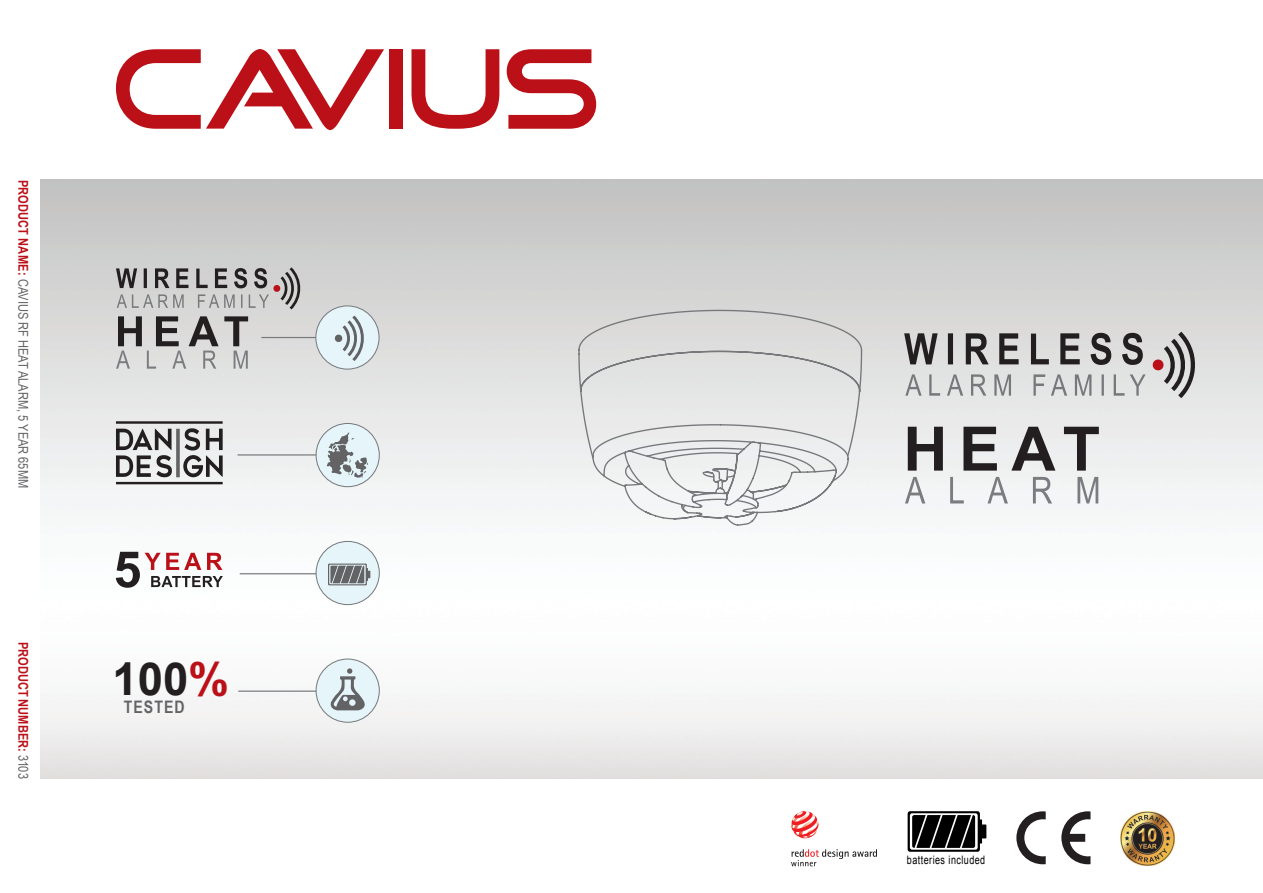
<style>
.page{position:relative;width:1263px;height:893px;background:#fff}
.page>*{position:absolute;margin:0;border:0;box-sizing:border-box;transform-origin:0 0}
.t1{font:700 50.1px "Arial";color:#231f20}
.t2{font:700 45.45px "Arial";color:#231f20}
.t3{font:700 17.25px "Arial Narrow";letter-spacing:.06em;color:#636366}
.t4{font:13.5px "Arial Narrow";color:#636366}
.t5{font:700 13.5px "Arial Narrow";color:#bb1018}
.t6{font:11.7px "Arial";letter-spacing:.05em;color:#000001;scale:.77 1}
.s1{font-weight:700;color:#bb1018}
.s2{font-weight:400;color:#636366}
.s3{color:#bb1018}
</style>
<div class="page">
<hr style="left:238px;top:691px;width:80px;height:1px;background:#76787b">
<hr style="left:238px;top:454px;width:79px;height:2px;background:#76787b">
<hr style="left:261px;top:337px;width:63px;height:1px;background:#76787b">
<div style="left:316px;top:659px;width:63px;height:63px;background:#e5f5fa;border-radius:50%"></div>
<div style="left:316px;top:659px;width:64px;height:64px;border:1px solid #76787b;border-radius:50%"></div>
<svg style="left:330px;top:668px;width:35px;height:42px"></svg>
<hr style="left:240px;top:573px;width:84px;height:1px;background:#76787b">
<div style="left:316px;top:541px;width:63px;height:64px;background:#e5f5fa;border-radius:50%"></div>
<div style="left:316px;top:541px;width:64px;height:64px;border:1px solid #76787b;border-radius:50%"></div>
<svg style="left:328px;top:564px;width:42px;height:21px"></svg>
<svg style="left:151px;top:576px;width:72px;height:11px"></svg>
<svg style="left:145px;top:553px;width:77px;height:17px"></svg>
<hr style="left:116px;top:482px;width:107px;height:2px;background:#231f20">
<hr style="left:116px;top:421px;width:107px;height:3px;background:#231f20">
<svg style="left:116px;top:428px;width:107px;height:49px;background:#9e9d9e"></svg>
<div style="left:316px;top:423px;width:63px;height:64px;background:#e5f5fa;border-radius:50%"></div>
<div style="left:316px;top:423px;width:64px;height:64px;border:1px solid #76787b;border-radius:50%"></div>
<svg style="left:327px;top:432px;width:41px;height:46px"></svg>
<svg style="left:908px;top:427px;width:191px;height:44px;background:#9f9e9f"></svg>
<svg style="left:905px;top:477px;width:193px;height:26px"></svg>
<svg style="left:578px;top:309px;width:285px;height:217px"></svg>
<img style="left:1120px;top:811px;width:55px;height:55px">
<svg style="left:791px;top:849px;width:86px;height:17px"></svg>
<svg style="left:791px;top:811px;width:27px;height:27px"></svg>
<svg style="left:908px;top:811px;width:78px;height:41px;background:#404041"></svg>
<div style="left:316px;top:306px;width:63px;height:63px;background:#e5f5fa;border-radius:50%"></div>
<div style="left:315px;top:305px;width:64px;height:64px;border:1px solid #76787b;border-radius:50%"></div>
<svg style="left:116px;top:49px;width:268px;height:81px"></svg>
<div style="left:389px;top:49px;width:13px;height:80px;background:#bb1018"></div>
<svg style="left:411px;top:49px;width:88px;height:80px"></svg>
<svg style="left:507px;top:49px;width:89px;height:80px"></svg>
<svg style="left:1061px;top:811px;width:29px;height:53px"></svg>
<svg style="left:1016px;top:811px;width:30px;height:53px"></svg>
<svg style="left:334px;top:315px;width:31px;height:49px"></svg>
<svg style="left:1152px;top:327px;width:45px;height:76px;background:#b8b3b3"></svg>
<svg style="left:905px;top:374px;width:241px;height:22px;background:#cacbcc"></svg>
<svg style="left:904px;top:333px;width:239px;height:32px;background:#989696"></svg>
<svg style="left:116px;top:264px;width:186px;height:105px;background:#b8b7b7"></svg>
<p class="t4" style="left:33px;top:180px;width:310px;rotate:90deg"><span class="s1">PRODUCT NAME:</span> CAVIUS RF HEAT ALARM, 5 YEAR 65MM</p>
<p class="t5" style="left:34px;top:642px;width:139px;rotate:90deg">PRODUCT NUMBER: <span class="s2">3103</span></p>
<h1 class="t1" style="left:114px;top:536px;width:29px">5</h1>
<h2 class="t2" style="left:112px;top:649px;width:118px">100<span class="s3">%</span></h2>
<p class="t3" style="left:124px;top:694px;width:62px">TESTED</p>
<p class="t6" style="left:907px;top:852px;width:103px">batteries included</p>
</div>
